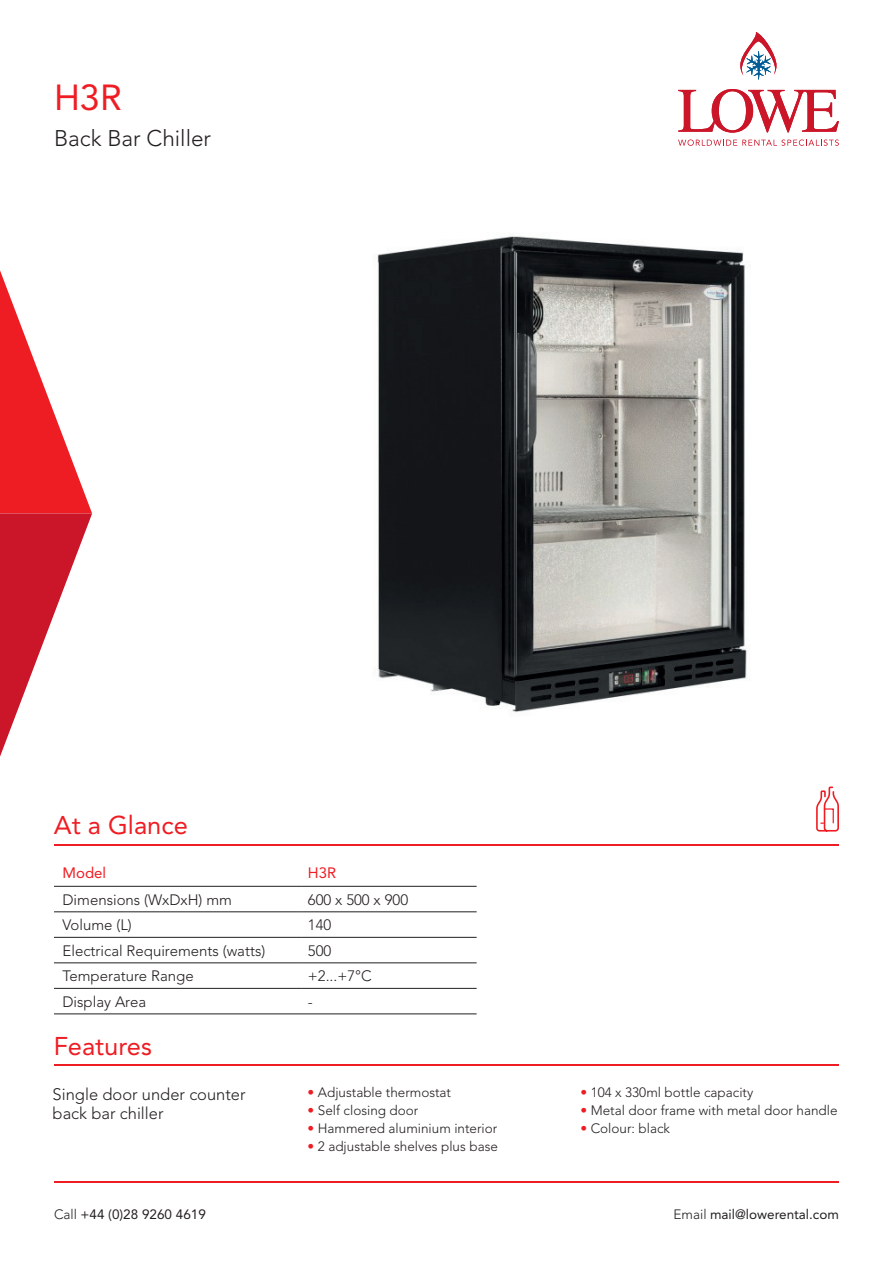
<style>
.page{position:relative;width:893px;height:1263px;background:#fff}
.page>*{position:absolute;margin:0;border:0;box-sizing:border-box;transform-origin:0 0}
.t1{font:36px "Avenir LT Std";color:#ee1d23}
.t2{font:25.5px "Avenir LT Std";color:#ee1d23}
.t3{font:300 22.5px "Avenir LT Std";color:#231f20}
.t4{font:300 16.5px/19.8px "Avenir LT Std";color:#231f20}
.t5{font:300 15px "Avenir LT Std";color:#231f20}
.t6{font:15px "Avenir LT Std";color:#ee1d23}
.t7{font:300 13.5px "Avenir LT Std";color:#231f20}
.t8{font:13.5px "Avenir LT Std";color:#231f20}
.s1{color:#ee1d23}
.s2{font-weight:300}
</style>
<div class="page">
<hr style="left:54px;top:1181px;width:785px;height:1px;background:#ee1d23">
<hr style="left:54px;top:1064px;width:785px;height:1px;background:#ee1d23">
<hr style="left:54px;top:844px;width:785px;height:1px;background:#ee1d23">
<hr style="left:54px;top:886px;width:248px;height:1px;background:#231f20">
<hr style="left:302px;top:886px;width:175px;height:1px;background:#231f20">
<hr style="left:54px;top:911px;width:248px;height:1px;background:#231f20">
<hr style="left:302px;top:911px;width:175px;height:1px;background:#231f20">
<hr style="left:54px;top:937px;width:248px;height:1px;background:#231f20">
<hr style="left:302px;top:937px;width:175px;height:1px;background:#231f20">
<hr style="left:54px;top:962px;width:248px;height:1px;background:#231f20">
<hr style="left:302px;top:962px;width:175px;height:1px;background:#231f20">
<hr style="left:54px;top:988px;width:248px;height:1px;background:#231f20">
<hr style="left:302px;top:988px;width:175px;height:1px;background:#231f20">
<hr style="left:54px;top:1014px;width:248px;height:1px;background:#231f20">
<hr style="left:302px;top:1014px;width:175px;height:1px;background:#231f20">
<svg style="left:0;top:270px;width:92px;height:487px"></svg>
<svg style="left:678px;top:89px;width:161px;height:44px"></svg>
<svg style="left:740px;top:32px;width:36px;height:47px"></svg>
<svg style="left:678px;top:139px;width:161px;height:7px"></svg>
<img style="left:375px;top:236px;width:374px;height:476px">
<svg style="left:816px;top:786px;width:23px;height:46px"></svg>
<h1 class="t1" style="left:54px;top:77px;width:70px">H3R</h1>
<h3 class="t3" style="left:54px;top:125px;width:159px">Back Bar Chiller</h3>
<h2 class="t2" style="left:54px;top:810px;width:136px">At a Glance</h2>
<p class="t6" style="left:63px;top:864px;width:45px">Model</p>
<p class="t6" style="left:308px;top:864px;width:30px">H3R</p>
<p class="t5" style="left:63px;top:891px;width:171px">Dimensions (WxDxH) mm</p>
<p class="t5" style="left:308px;top:891px;width:102px">600 x 500 x 900</p>
<p class="t5" style="left:63px;top:916px;width:71px">Volume (L)</p>
<p class="t5" style="left:308px;top:916px;width:25px">140</p>
<p class="t5" style="left:63px;top:942px;width:204px">Electrical Requirements (watts)</p>
<p class="t5" style="left:308px;top:942px;width:25px">500</p>
<p class="t5" style="left:63px;top:967px;width:133px">Temperature Range</p>
<p class="t5" style="left:308px;top:967px;width:65px">+2...+7°C</p>
<p class="t5" style="left:63px;top:993px;width:85px">Display Area</p>
<p class="t5" style="left:308px;top:993px;width:6px">-</p>
<h2 class="t2" style="left:54px;top:1031px;width:100px">Features</h2>
<p class="t4" style="left:53px;top:1084px;width:194px">Single door under counter back bar chiller</p>
<p class="t7" style="left:308px;top:1085px;width:145px"><span class="s1">•</span> Adjustable thermostat</p>
<p class="t7" style="left:308px;top:1103px;width:112px"><span class="s1">•</span> Self closing door</p>
<p class="t7" style="left:308px;top:1121px;width:191px"><span class="s1">•</span> Hammered aluminium interior</p>
<p class="t7" style="left:308px;top:1139px;width:192px"><span class="s1">•</span> 2 adjustable shelves plus base</p>
<p class="t7" style="left:580px;top:1085px;width:174px"><span class="s1">•</span> 104 x 330ml bottle capacity</p>
<p class="t7" style="left:580px;top:1103px;width:259px"><span class="s1">•</span> Metal door frame with metal door handle</p>
<p class="t7" style="left:580px;top:1121px;width:91px"><span class="s1">•</span> Colour: black</p>
<p class="t8" style="left:54px;top:1207px;width:153px"><span class="s2">Call</span> +44 (0)28 9260 4619</p>
<p class="t8" style="left:674px;top:1207px;width:167px"><span class="s2">Email</span> mail@lowerental.com</p>
</div>
